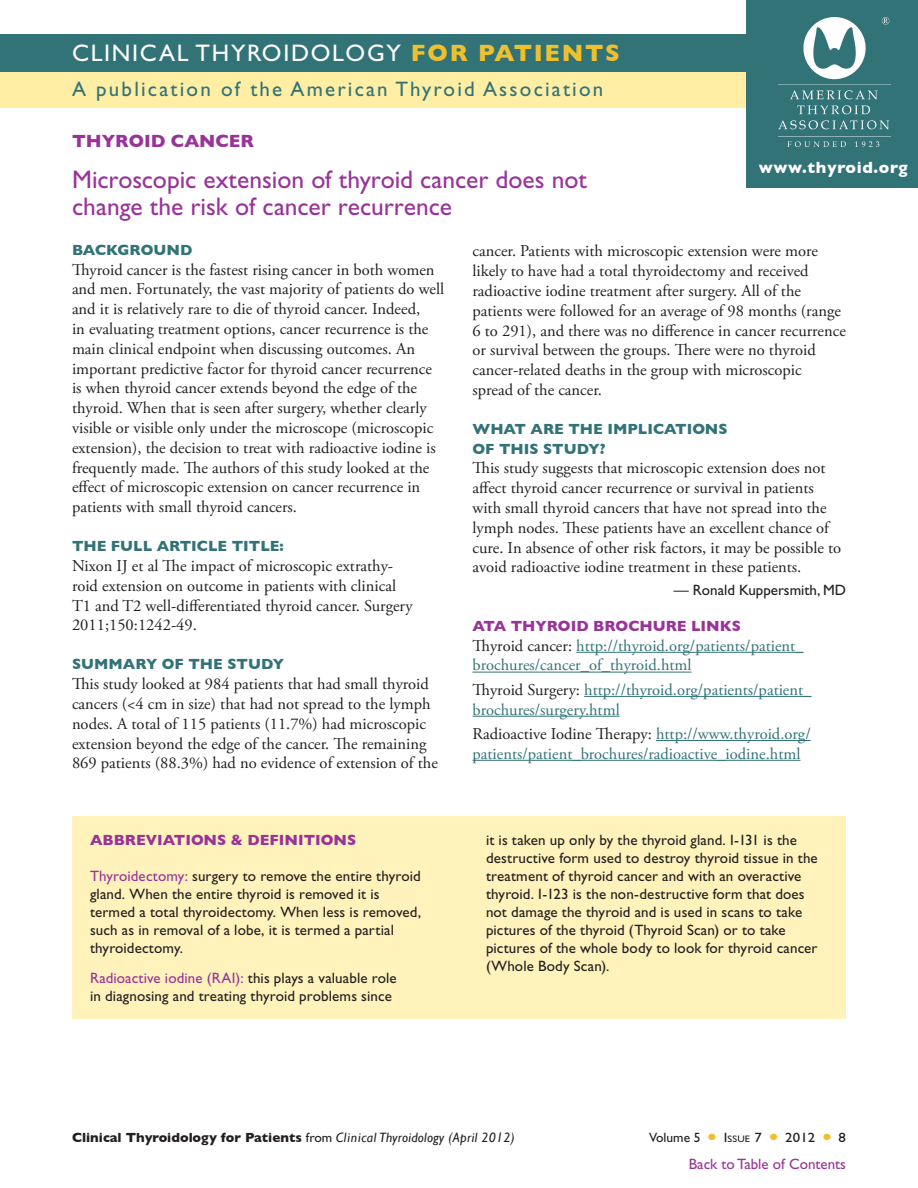
<style>
.page{position:relative;width:918px;height:1188px;background:#fff}
.page>*{position:absolute;margin:0;border:0;box-sizing:border-box;transform-origin:0 0}
.t1{font:25.5px/27px "Gill Sans Std";color:#939}
.t2{font:24px "Gill Sans Std";letter-spacing:.07em;color:#fff}
.t3{font:21px "Gill Sans Std";letter-spacing:.105em;color:#327378}
.Topic_Header{font:700 18px "Gill Sans";color:#939}
.body_serif{font:16.5px/19.8px "Adobe Garamond Pro";color:#231f20}
.body_links{font:16.5px/19.8px "Adobe Garamond Pro";color:#327378}
.t4{font:700 16.5px "Gill Sans";letter-spacing:.04em;color:#fff}
.abbreviations_body{font:15px/18px "Gill Sans Std";letter-spacing:.01em;color:#231f20}
.question{font:700 15px/19.5px "Gill Sans";color:#327378}
.abbreviations_head{font:700 15px "Gill Sans";color:#939}
.question_links{font:700 15px "Gill Sans";color:#939}
.t5{font:15px "Gill Sans Std";color:#939}
.body_editor_name{font:15px "Gill Sans Std";color:#231f20}
.t6{font:700 13.5px "Gill Sans";color:#231f20}
.t7{font:13.5px "Gill Sans Std";color:#231f20}
.t8{font:13.5px "Gill Sans Std";color:#231f20;scale:1.1 1}
.t9{font:9.45px "Gill Sans Std";color:#231f20;scale:1.1 1}
.s1{font-family:"Gill Sans";font-weight:700;color:#efc02d}
.s2{color:#231f20}
.s3{color:#939}
.s4{font-family:"Gill Sans Std";font-weight:400}
.s5{font-weight:400;font-style:italic}
.s6{font-size:13.5px}
</style>
<div class="page">
<div style="left:0;top:70px;width:918px;height:38px;background:#ffeea4"></div>
<div style="left:0;top:35px;width:918px;height:37px;background:#327378"></div>
<hr style="left:576px;top:652px;width:228px;height:1px;background:#327378">
<hr style="left:472px;top:672px;width:220px;height:1px;background:#327378">
<hr style="left:584px;top:696px;width:227px;height:1px;background:#327378">
<hr style="left:472px;top:716px;width:148px;height:1px;background:#327378">
<hr style="left:656px;top:740px;width:155px;height:1px;background:#327378">
<hr style="left:472px;top:760px;width:328px;height:1px;background:#327378">
<div style="left:747px;top:0;width:171px;height:188px;background:#327378"></div>
<img style="left:778px;top:18px;width:112px;height:129px">
<div style="left:72px;top:817px;width:774px;height:202px;background:#fff2bb"></div>
<p class="t2" style="left:72px;top:40px;width:550px">CLINICAL THYROIDOLOGY <span class="s1">FOR PATIENTS</span></p>
<p class="t3" style="left:72px;top:77px;width:533px">A publication of the American Thyroid Association</p>
<p class="Topic_Header" style="left:72px;top:131px;width:184px">THYROID CANCER</p>
<p class="t1" style="left:72px;top:166px;width:517px">Microscopic extension of thyroid cancer does not change the risk of cancer recurrence</p>
<p class="body_serif" style="left:472px;top:242px;width:375px">cancer. Patients with microscopic extension were more likely to have had a total thyroidectomy and received radioactive iodine treatment after surgery. All of the patients were followed for an average of 98 months (range 6 to 291), and there was no difference in cancer recurrence or survival between the groups. There were no thyroid cancer-related deaths in the group with microscopic spread of the cancer.</p>
<p class="question" style="left:472px;top:419px;width:257px">WHAT ARE THE IMPLICATIONS<br>OF THIS STUDY?</p>
<p class="body_serif" style="left:472px;top:459px;width:370px">This study suggests that microscopic extension does not affect thyroid cancer recurrence or survival in patients with small thyroid cancers that have not spread into the lymph nodes. These patients have an excellent chance of cure. In absence of other risk factors, it may be possible to avoid radioactive iodine treatment in these patients.</p>
<p class="body_editor_name" style="left:674px;top:581px;width:174px">— Ronald Kuppersmith, MD</p>
<p class="question_links" style="left:472px;top:617px;width:270px">ATA THYROID BROCHURE LINKS</p>
<p class="body_links" style="left:472px;top:636px;width:333px"><span class="s2">Thyroid cancer:</span> http://thyroid.org/patients/patient_ brochures/cancer_of_thyroid.html</p>
<p class="body_links" style="left:472px;top:680px;width:340px"><span class="s2">Thyroid Surgery:</span> http://thyroid.org/patients/patient_ brochures/surgery.html</p>
<p class="body_links" style="left:472px;top:724px;width:340px"><span class="s2">Radioactive Iodine Therapy:</span> http://www.thyroid.org/ patients/patient_brochures/radioactive_iodine.html</p>
<p class="t4" style="left:759px;top:158px;width:150px">www.thyroid.org</p>
<p class="question" style="left:72px;top:240px;width:122px">BACKGROUND</p>
<p class="body_serif" style="left:72px;top:260px;width:374px">Thyroid cancer is the fastest rising cancer in both women and men. Fortunately, the vast majority of patients do well and it is relatively rare to die of thyroid cancer. Indeed,<br>in evaluating treatment options, cancer recurrence is the main clinical endpoint when discussing outcomes. An important predictive factor for thyroid cancer recurrence is when thyroid cancer extends beyond the edge of the thyroid. When that is seen after surgery, whether clearly visible or visible only under the microscope (microscopic extension), the decision to treat with radioactive iodine is frequently made. The authors of this study looked at the effect of microscopic extension on cancer recurrence in patients with small thyroid cancers.</p>
<p class="question" style="left:72px;top:536px;width:213px">THE FULL ARTICLE TITLE:</p>
<p class="body_serif" style="left:72px;top:556px;width:342px">Nixon IJ et al The impact of microscopic extrathy&shy;roid extension on outcome in patients with clinical T1 and T2 well-differentiated thyroid cancer. Surgery 2011;150:1242-49.</p>
<p class="question" style="left:72px;top:654px;width:214px">SUMMARY OF THE STUDY</p>
<p class="body_serif" style="left:72px;top:675px;width:367px">This study looked at 984 patients that had small thyroid cancers (&lt;4 cm in size) that had not spread to the lymph nodes. A total of 115 patients (11.7%) had microscopic extension beyond the edge of the cancer. The remaining 869 patients (88.3%) had no evidence of extension of the</p>
<p class="abbreviations_head" style="left:90px;top:831px;width:268px">ABBREVIATIONS &amp; DEFINITIONS</p>
<p class="abbreviations_body" style="left:90px;top:867px;width:333px"><span class="s3">Thyroidectomy:</span> surgery to remove the entire thyroid gland. When the entire thyroid is removed it is termed a total thyroidectomy. When less is removed, such as in removal of a lobe, it is termed a partial thyroidectomy.</p>
<p class="abbreviations_body" style="left:90px;top:969px;width:308px"><span class="s3">Radioactive iodine (RAI):</span> this plays a valuable role in diagnosing and treating thyroid problems since</p>
<p class="abbreviations_body" style="left:486px;top:831px;width:333px">it is taken up only by the thyroid gland. I-131 is the destructive form used to destroy thyroid tissue in the treatment of thyroid cancer and with an overactive thyroid. I-123 is the non-destructive form that does not damage the thyroid and is used in scans to take pictures of the thyroid (Thyroid Scan) or to take pictures of the whole body to look for thyroid cancer (Whole Body Scan).</p>
<p class="t6" style="left:72px;top:1129px;width:444px">Clinical Thyroidology for Patients <span class="s4">from</span> <span class="s5">Clinical Thyroidology (April 2012)</span></p>
<p class="t7" style="left:649px;top:1130px;width:53px">Volume 5</p>
<p class="t9" style="left:724px;top:1133px;width:10px"><span class="s6">I</span>SSUE</p>
<p class="t8" style="left:755px;top:1130px;width:8px">7</p>
<p class="t8" style="left:785px;top:1130px;width:29px">2012</p>
<p class="t8" style="left:839px;top:1130px;width:8px">8</p>
<p class="t5" style="left:689px;top:1155px;width:159px">Back to Table of Contents</p>
</div>
